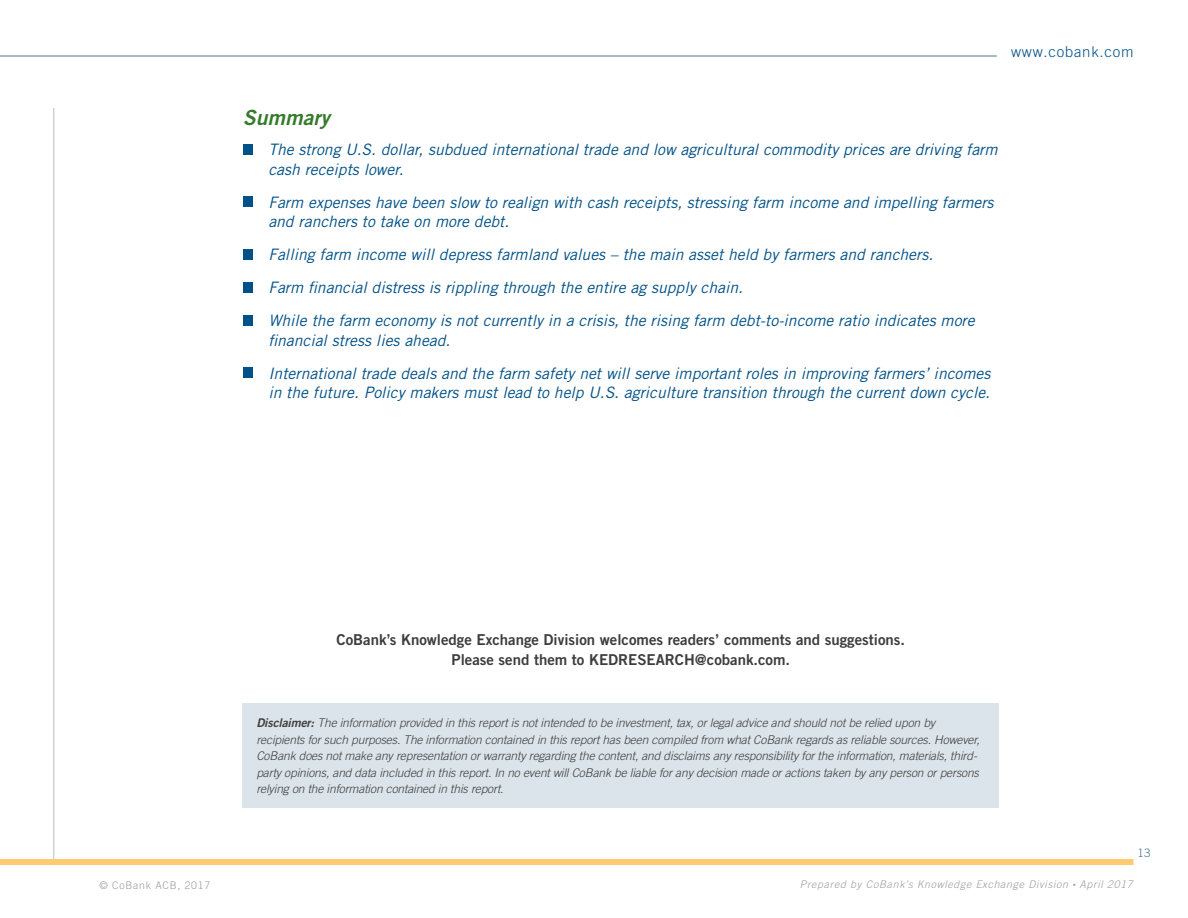
<style>
.page{position:relative;width:1188px;height:918px;background:#fff}
.page>*{position:absolute;margin:0;border:0;box-sizing:border-box;transform-origin:0 0}
.Green_KED_Section_Hd{font:italic 21px "Trade Gothic Bold Two";letter-spacing:.005em;color:#357b2b}
.Key_Points_Indented{font:italic 15.75px/19.5px "Trade Gothic";color:#005187}
.t1{font:15px/20.2px "Trade Gothic Bold Two";color:#3e3d3e;text-align:center}
.t2{font:300 15px "Trade Gothic";letter-spacing:.05em;color:#005187}
.t3{font:italic 300 12px/16.5px "Trade Gothic";letter-spacing:-.01em;color:#3e3d3e}
.t4{font:300 11.7px "Trade Gothic";color:#4e769b}
.t5{font:italic 300 10.5px "Trade Gothic";letter-spacing:.07em;color:#9d9da1}
.t6{font:300 10.5px "Trade Gothic";letter-spacing:.07em;color:#9d9da1}
.s1{font-family:"Trade Gothic Bold Two";font-weight:400}
.s2{font-size:6px}
</style>
<div class="page">
<hr style="left:53px;top:108px;width:1px;height:754px;background:#a3a3a7">
<div style="left:0;top:859px;width:1134px;height:6px;background:#fecb73"></div>
<hr style="left:0;top:56px;width:997px;height:1px;background:#4e769b">
<div style="left:243px;top:144px;width:9px;height:10px;background:#005187"></div>
<div style="left:243px;top:197px;width:9px;height:10px;background:#005187"></div>
<div style="left:243px;top:249px;width:9px;height:10px;background:#005187"></div>
<div style="left:243px;top:282px;width:9px;height:10px;background:#005187"></div>
<div style="left:243px;top:315px;width:9px;height:10px;background:#005187"></div>
<div style="left:243px;top:368px;width:9px;height:10px;background:#005187"></div>
<div style="left:243px;top:703px;width:756px;height:104px;background:#dbe4ea"></div>
<p class="t2" style="left:1011px;top:42px;width:124px">www.cobank.com</p>
<p class="Green_KED_Section_Hd" style="left:243px;top:104px;width:88px">Summary</p>
<p class="Key_Points_Indented" style="left:268px;top:140px;width:731px">The strong U.S. dollar, subdued international trade and low agricultural commodity prices are driving farm cash receipts lower.</p>
<p class="Key_Points_Indented" style="left:268px;top:192px;width:727px">Farm expenses have been slow to realign with cash receipts, stressing farm income and impelling farmers and ranchers to take on more debt.</p>
<p class="Key_Points_Indented" style="left:268px;top:245px;width:666px">Falling farm income will depress farmland values – the main asset held by farmers and ranchers.</p>
<p class="Key_Points_Indented" style="left:268px;top:278px;width:476px">Farm financial distress is rippling through the entire ag supply chain.</p>
<p class="Key_Points_Indented" style="left:268px;top:311px;width:708px">While the farm economy is not currently in a crisis, the rising farm debt-to-income ratio indicates more financial stress lies ahead.</p>
<p class="Key_Points_Indented" style="left:268px;top:363px;width:724px">International trade deals and the farm safety net will serve important roles in improving farmers’ incomes in the future. Policy makers must lead to help U.S. agriculture transition through the current down cycle.</p>
<p class="t1" style="left:337px;top:629px;width:570px">CoBank’s Knowledge Exchange Division welcomes readers’ comments and suggestions.<br>Please send them to KEDRESEARCH@cobank.com.</p>
<p class="t3" style="left:256px;top:714px;width:725px"><span class="s1">Disclaimer:</span> The information provided in this report is not intended to be investment, tax, or legal advice and should not be relied upon by recipients for such purposes. The information contained in this report has been compiled from what CoBank regards as reliable sources. However, CoBank does not make any representation or warranty regarding the content, and disclaims any responsibility for the information, materials, third&shy;party opinions, and data included in this report. In no event will CoBank be liable for any decision made or actions taken by any person or persons relying on the information contained in this report.</p>
<p class="t4" style="left:1138px;top:846px;width:14px">13</p>
<p class="t6" style="left:100px;top:879px;width:112px">© CoBank ACB, 2017</p>
<p class="t5" style="left:800px;top:878px;width:334px">Prepared by CoBank’s Knowledge Exchange Division <span class="s2">•</span> April 2017</p>
</div>
